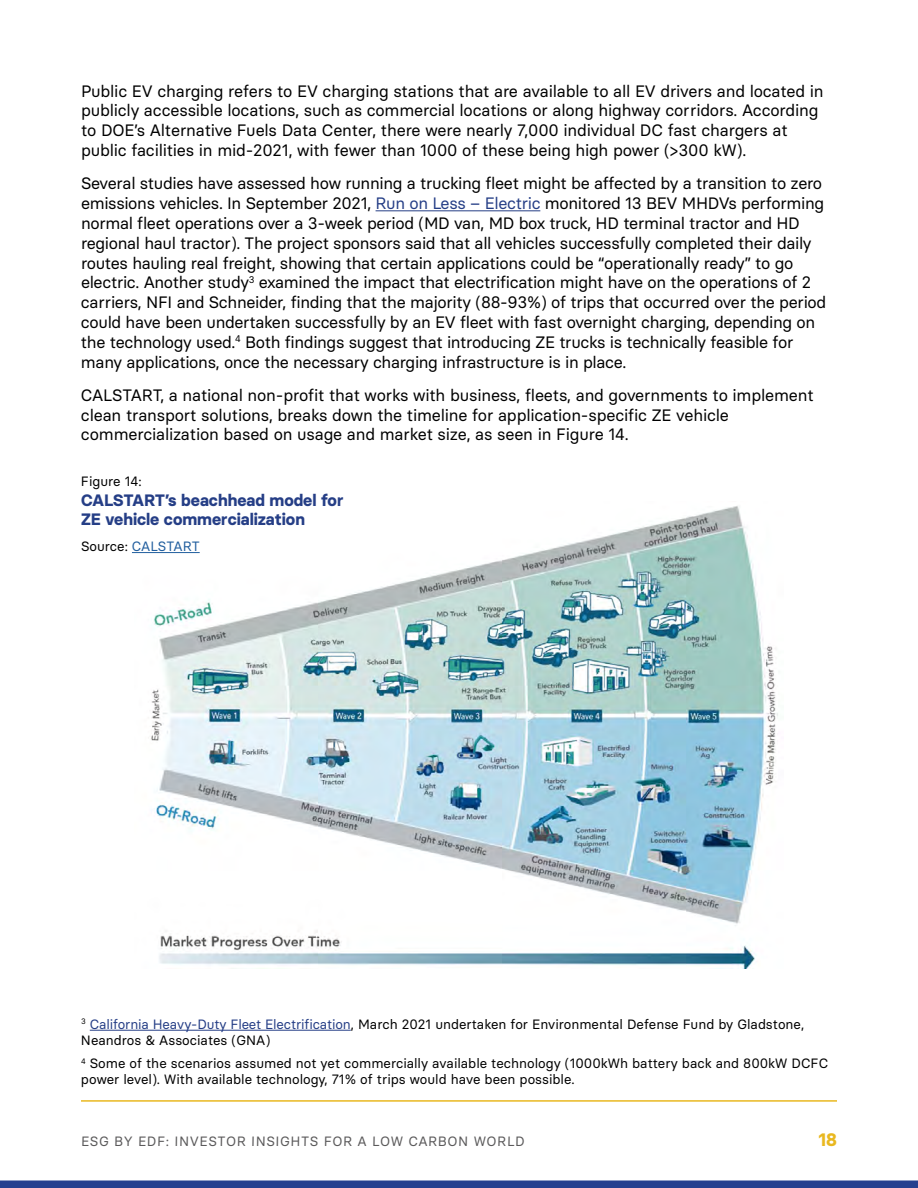
<style>
.page{position:relative;width:918px;height:1188px;background:#fff}
.page>*{position:absolute;margin:0;border:0;box-sizing:border-box;transform-origin:0 0}
.t1{font:700 18px "Basier Circle";color:#e9b820}
.t2{font:16.5px/19.8px "Basier Circle";letter-spacing:-.02em;color:#000}
.t3{font:700 16.5px/19.8px "Basier Circle";color:#253e86}
.t4{font:13.5px/16.2px "Basier Circle";color:#000}
.t5{font:13.5px "Basier Circle";color:#5b5a5b}
.t6{font:13.5px "Basier Circle";color:#215e9e}
.s1{color:#253e86}
.s2{color:#000}
</style>
<div class="page">
<div style="left:0;top:1180px;width:918px;height:8px;background:#25408f"></div>
<hr style="left:81px;top:1100px;width:756px;height:2px;background:#e9b820">
<img style="left:134px;top:506px;width:644px;height:462px">
<hr style="left:376px;top:210px;width:164px;height:1px;background:#253e86">
<hr style="left:90px;top:1030px;width:261px;height:1px;background:#253e86">
<hr style="left:132px;top:552px;width:68px;height:1px;background:#215e9e">
<p class="t2" style="left:81px;top:81px;width:744px">Public EV charging refers to EV charging stations that are available to all EV drivers and located in publicly accessible locations, such as commercial locations or along highway corridors. According to DOE’s Alternative Fuels Data Center, there were nearly 7,000 individual DC fast chargers at public facilities in mid-2021, with fewer than 1000 of these being high power (&gt;300 kW).</p>
<p class="t2" style="left:81px;top:173px;width:747px">Several studies have assessed how running a trucking fleet might be affected by a transition to zero emissions vehicles. In September 2021, <span class="s1">Run on Less – Electric</span> monitored 13 BEV MHDVs performing normal fleet operations over a 3-week period (MD van, MD box truck, HD terminal tractor and HD regional haul tractor). The project sponsors said that all vehicles successfully completed their daily routes hauling real freight, showing that certain applications could be “operationally ready” to go electric. Another study<sup>3</sup> examined the impact that electrification might have on the operations of 2 carriers, NFI and Schneider, finding that the majority (88-93%) of trips that occurred over the period could have been undertaken successfully by an EV fleet with fast overnight charging, depending on the technology used.<sup>4</sup> Both findings suggest that introducing ZE trucks is technically feasible for many applications, once the necessary charging infrastructure is in place.</p>
<p class="t2" style="left:81px;top:385px;width:734px">CALSTART, a national non-profit that works with business, fleets, and governments to implement clean transport solutions, breaks down the timeline for application-specific ZE vehicle commercialization based on usage and market size, as seen in Figure 14.</p>
<p class="t4" style="left:81px;top:473px;width:62px">Figure 14:</p>
<p class="t3" style="left:81px;top:490px;width:264px">CALSTART’s beachhead model for<br>ZE vehicle commercialization</p>
<p class="t6" style="left:81px;top:538px;width:120px"><span class="s2">Source:</span> CALSTART</p>
<p class="t4" style="left:81px;top:1016px;width:725px"><sup>3</sup> <span class="s1">California Heavy-Duty Fleet Electrification</span>, March 2021 undertaken for Environmental Defense Fund by Gladstone,<br>Neandros &amp; Associates (GNA)</p>
<p class="t4" style="left:81px;top:1055px;width:749px"><sup>4</sup> Some of the scenarios assumed not yet commercially available technology (1000kWh battery back and 800kW DCFC power level). With available technology, 71% of trips would have been possible.</p>
<p class="t5" style="left:81px;top:1133px;width:445px">ESG BY EDF: INVESTOR INSIGHTS FOR A LOW CARBON WORLD</p>
<p class="t1" style="left:819px;top:1129px;width:20px">18</p>
</div>
